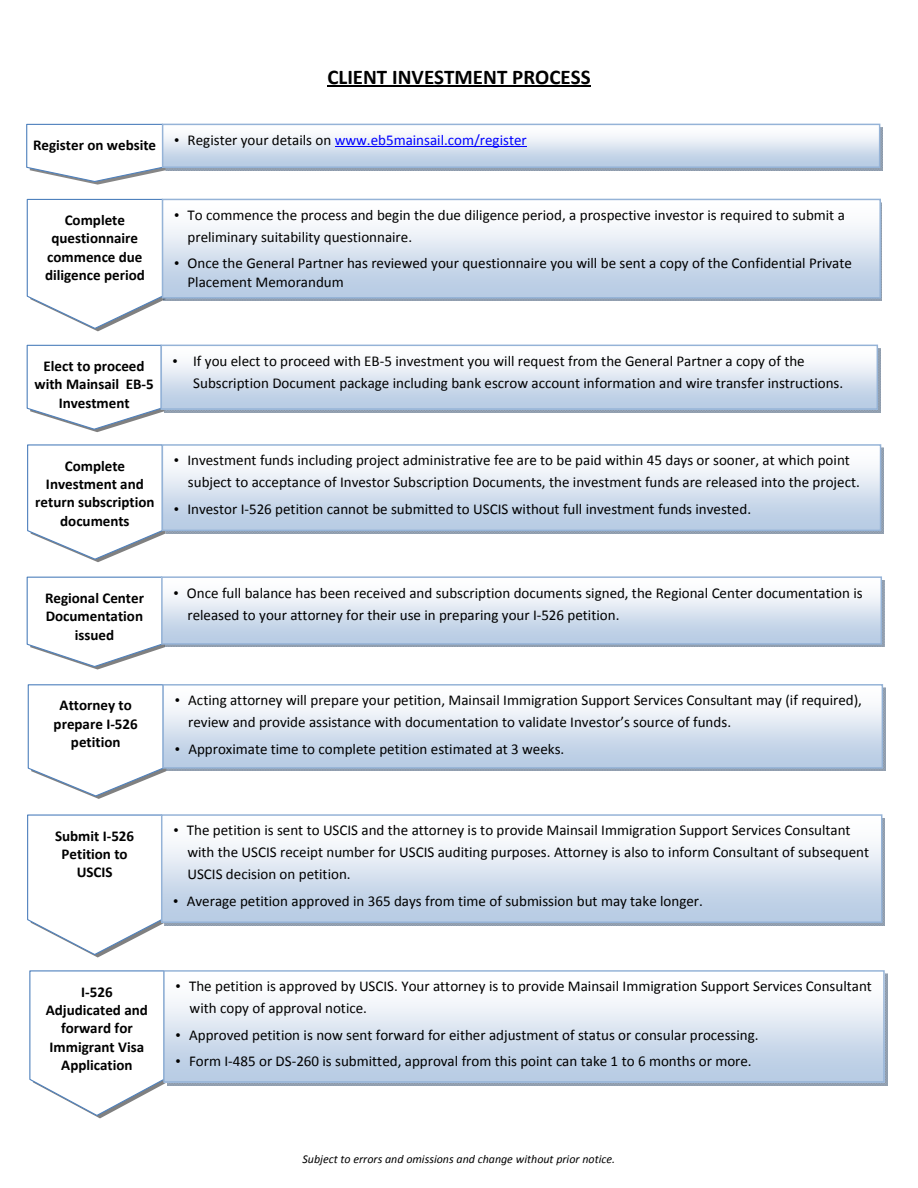
<style>
.page{position:relative;width:918px;height:1188px;background:#fff}
.page>*{position:absolute;margin:0;border:0;box-sizing:border-box;transform-origin:0 0}
.t1{font:700 21px "Calibri";color:#000}
.t2{font:15px/21.9px "Calibri";color:#000}
.t3{font:700 15px/18.3px "Calibri";color:#000;text-align:center}
.t4{font:15px "Calibri";color:#00f}
.t5{font:italic 12px "Calibri";color:#000}
.s1{font-weight:700;color:#000}
.s2{font-family:"Times New Roman";color:#000}
.s3{color:#000}
.s4{font-family:"Times New Roman"}
</style>
<div class="page">
<hr style="left:327px;top:86px;width:264px;height:1px;background:#000">
<svg style="left:26px;top:123px;width:140px;height:62px"></svg>
<div style="left:166px;top:127px;width:717px;height:43px;background:#92a0b0"></div>
<img style="left:165px;top:127px;width:712px;height:38px">
<div style="left:162px;top:124px;width:718px;height:44px;border:2px solid #95b3d7"></div>
<hr style="left:335px;top:146px;width:192px;height:1px;background:#00f">
<svg style="left:26px;top:198px;width:140px;height:133px"></svg>
<div style="left:162px;top:199px;width:719px;height:100px;border:2px solid #95b3d7"></div>
<svg style="left:26px;top:344px;width:138px;height:88px"></svg>
<div style="left:164px;top:348px;width:716px;height:64px;background:#919fb0"></div>
<img style="left:164px;top:348px;width:711px;height:59px">
<div style="left:161px;top:345px;width:717px;height:65px;border:2px solid #95b3d7"></div>
<svg style="left:27px;top:814px;width:138px;height:144px"></svg>
<div style="left:165px;top:818px;width:720px;height:107px;background:#92a0b0"></div>
<img style="left:164px;top:817px;width:715px;height:103px">
<div style="left:161px;top:814px;width:721px;height:109px;border:2px solid #95b3d7"></div>
<svg style="left:27px;top:444px;width:138px;height:118px"></svg>
<div style="left:165px;top:448px;width:719px;height:85px;background:#92a0b2"></div>
<img style="left:165px;top:448px;width:713px;height:80px">
<div style="left:162px;top:444px;width:719px;height:87px;border:2px solid #95b3d7"></div>
<svg style="left:26px;top:576px;width:139px;height:94px"></svg>
<div style="left:165px;top:580px;width:719px;height:67px;background:#919fb0"></div>
<img style="left:164px;top:579px;width:715px;height:63px">
<div style="left:161px;top:576px;width:721px;height:69px;border:2px solid #95b3d7"></div>
<svg style="left:27px;top:684px;width:139px;height:115px"></svg>
<div style="left:166px;top:688px;width:719px;height:83px;background:#919fb0"></div>
<img style="left:165px;top:687px;width:715px;height:79px">
<div style="left:162px;top:684px;width:721px;height:85px;border:2px solid #95b3d7"></div>
<svg style="left:29px;top:970px;width:137px;height:148px"></svg>
<div style="left:167px;top:974px;width:720px;height:111px;background:#919faf"></div>
<img style="left:166px;top:974px;width:716px;height:106px">
<div style="left:163px;top:970px;width:722px;height:113px;border:2px solid #95b3d7"></div>
<h1 class="t1" style="left:327px;top:68px;width:265px">CLIENT INVESTMENT PROCESS</h1>
<p class="t4" style="left:33px;top:133px;width:495px"><span class="s1">Register on website</span> <span class="s2">•</span> <span class="s3">Register your details on</span> www.eb5mainsail.com/register</p>
<p class="t3" style="left:45px;top:212px;width:101px">Complete questionnaire commence due diligence period</p>
<p class="t2" style="left:188px;top:205px;width:659px;text-indent:-14px"><span class="s4">•</span> To commence the process and begin the due diligence period, a prospective investor is required to submit a preliminary suitability questionnaire.</p>
<p class="t2" style="left:188px;top:255px;width:666px;line-height:18.3px;text-indent:-13px"><span class="s4">•</span> Once the General Partner has reviewed your questionnaire you will be sent a copy of the Confidential Private<br>Placement Memorandum</p>
<p class="t3" style="left:35px;top:358px;width:121px">Elect to proceed with Mainsail EB‐5<br>Investment</p>
<p class="t2" style="left:193px;top:351px;width:652px;text-indent:-21px"><span class="s4">•</span> If you elect to proceed with EB‐5 investment you will request from the General Partner a copy of the<br>Subscription Document package including bank escrow account information and wire transfer instructions.</p>
<p class="t3" style="left:35px;top:458px;width:121px">Complete<br>Investment and return subscription documents</p>
<p class="t2" style="left:188px;top:451px;width:673px;text-indent:-14px"><span class="s4">•</span> Investment funds including project administrative fee are to be paid within 45 days or sooner, at which point subject to acceptance of Investor Subscription Documents, the investment funds are released into the project.</p>
<p class="t2" style="left:174px;top:499px;width:579px"><span class="s4">•</span> Investor I‐526 petition cannot be submitted to USCIS without full investment funds invested.</p>
<p class="t3" style="left:45px;top:590px;width:101px">Regional Center<br>Documentation issued</p>
<p class="t2" style="left:187px;top:583px;width:677px;text-indent:-14px"><span class="s4">•</span> Once full balance has been received and subscription documents signed, the Regional Center documentation is released to your attorney for their use in preparing your I‐526 petition.</p>
<p class="t3" style="left:54px;top:698px;width:86px">Attorney to prepare I‐526 petition</p>
<p class="t2" style="left:188px;top:690px;width:675px;text-indent:-13px"><span class="s4">•</span> Acting attorney will prepare your petition, Mainsail Immigration Support Services Consultant may (if required), review and provide assistance with documentation to validate Investor’s source of funds.</p>
<p class="t2" style="left:175px;top:739px;width:391px"><span class="s4">•</span> Approximate time to complete petition estimated at 3 weeks.</p>
<p class="t3" style="left:55px;top:828px;width:81px">Submit I‐526<br>Petition to<br>USCIS</p>
<p class="t2" style="left:187px;top:821px;width:683px;text-indent:-14px"><span class="s4">•</span> The petition is sent to USCIS and the attorney is to provide Mainsail Immigration Support Services Consultant with the USCIS receipt number for USCIS auditing purposes. Attorney is also to inform Consultant of subsequent<br>USCIS decision on petition.</p>
<p class="t2" style="left:173px;top:891px;width:531px"><span class="s4">•</span> Average petition approved in 365 days from time of submission but may take longer.</p>
<p class="t3" style="left:46px;top:984px;width:104px">I‐526<br>Adjudicated and forward for<br>Immigrant Visa<br>Application</p>
<p class="t2" style="left:190px;top:977px;width:684px;text-indent:-14px"><span class="s4">•</span> The petition is approved by USCIS. Your attorney is to provide Mainsail Immigration Support Services Consultant with copy of approval notice.</p>
<p class="t2" style="left:176px;top:1025px;width:585px"><span class="s4">•</span> Approved petition is now sent forward for either adjustment of status or consular processing.</p>
<p class="t2" style="left:176px;top:1052px;width:578px"><span class="s4">•</span> Form I‐485 or DS‐260 is submitted, approval from this point can take 1 to 6 months or more.</p>
<p class="t5" style="left:303px;top:1154px;width:314px">Subject to errors and omissions and change without prior notice.</p>
</div>
